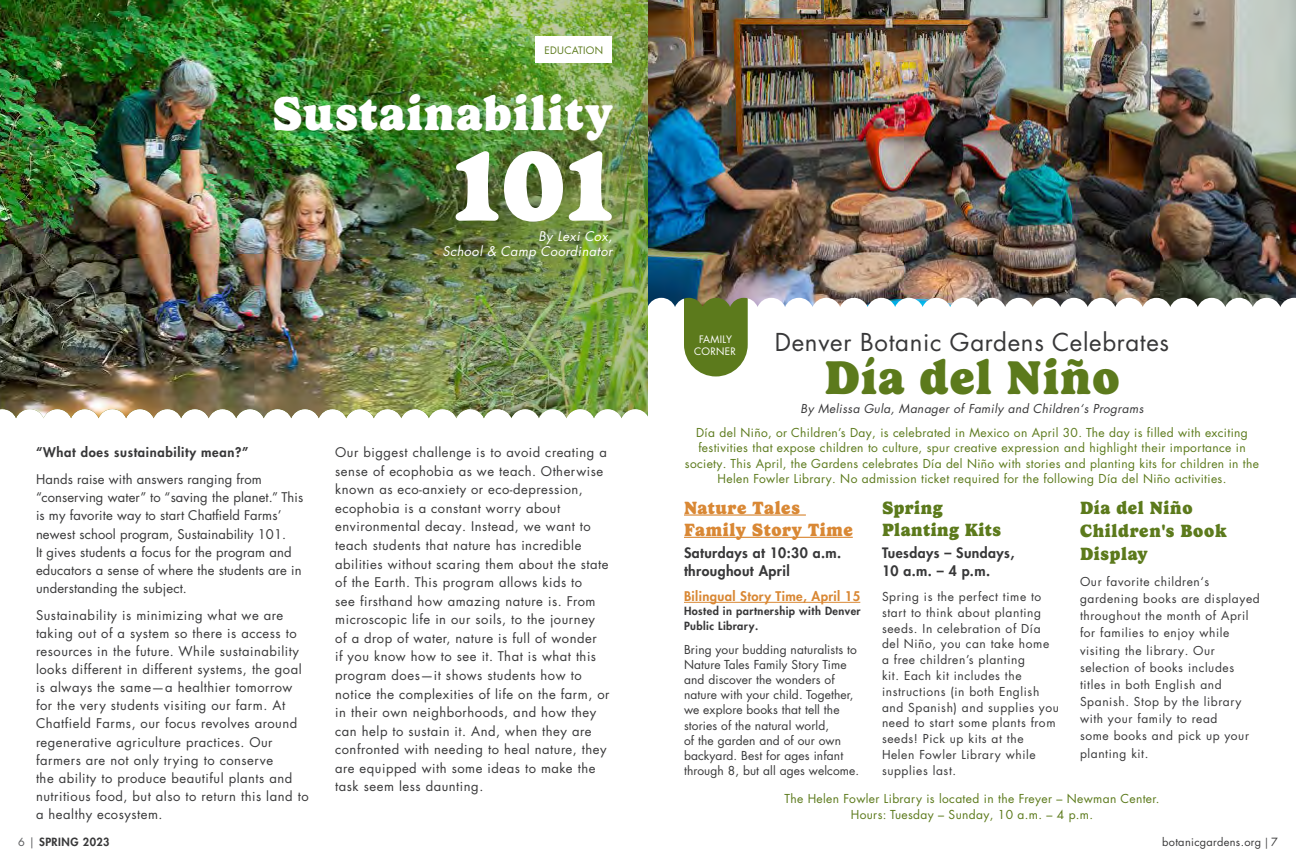
<style>
.page{position:relative;width:1296px;height:864px;background:#fff}
.page>*{position:absolute;margin:0;border:0;box-sizing:border-box;transform-origin:0 0}
.t1{font:900 100px "Gelica";color:#fff}
.t2{font:900 48px "Gelica";letter-spacing:.03em;color:#fff}
.t3{font:900 48px "Gelica";letter-spacing:.03em;color:#5c7a1c}
.t4{font:24px "Futura LT Pro";letter-spacing:.03em;color:#383839}
.t5{font:900 18px/22.8px "Gelica";letter-spacing:.035em;color:#5c7a1c}
.t6{font:900 18px/22.3px "Gelica";letter-spacing:.035em;color:#d98835}
.t7{font:800 14px/17.5px "Futura LT Pro";letter-spacing:.03em;color:#383839}
.t8{font:13px/18.6px "Futura LT Pro";letter-spacing:.04em;color:#383839}
.t9{font:13px/18.1px "Futura LT Pro";letter-spacing:.01em;color:#383839}
.t10{font:italic 13px/15.6px "Futura LT Pro";letter-spacing:.03em;color:#fff;text-align:right}
.t11{font:800 13px "Futura LT Pro";letter-spacing:.05em;color:#383839}
.t12{font:800 13px "Futura LT Pro";letter-spacing:.03em;color:#d98835}
.t13{font:12px/15.8px "Futura LT Pro";letter-spacing:.05em;color:#383839}
.t14{font:12px/15.1px "Futura LT Pro";letter-spacing:.03em;color:#5c7a1c;text-align:center}
.t15{font:12px/15.1px "Futura LT Pro";letter-spacing:.01em;color:#383839}
.t16{font:italic 12px "Futura LT Pro";letter-spacing:.03em;color:#383839}
.t17{font:800 11px/15.1px "Futura LT Pro";letter-spacing:.04em;color:#383839}
.t18{font:11px "Futura LT Pro";letter-spacing:.03em;color:#383839}
.t19{font:10px/12px "Futura LT Pro";letter-spacing:.03em;color:#fff;text-align:center}
.t20{font:10px "Futura LT Pro";letter-spacing:.03em;color:#5c7a1c}
.s1{font-weight:400;color:#5c5d5f}
.s2{font-family:"Minion Pro"}
</style>
<div class="page">
<hr style="left:684px;top:514px;width:122px;height:2px;background:#d98835">
<hr style="left:684px;top:537px;width:169px;height:1px;background:#d98835">
<hr style="left:684px;top:602px;width:176px;height:1px;background:#d98835">
<svg style="left:684px;top:307px;width:64px;height:69px;background:#6b8632"></svg>
<img style="left:648px;top:0;width:648px;height:307px">
<img style="left:0;top:0;width:648px;height:418px">
<div style="left:536px;top:36px;width:76px;height:27px;background:#fff"></div>
<p class="t20" style="left:545px;top:43px;width:60px">EDUCATION</p>
<h2 class="t2" style="left:272px;top:86px;width:342px">Sustainability</h2>
<h1 class="t1" style="left:455px;top:127px;width:159px">101</h1>
<p class="t10" style="left:442px;top:228px;width:171px">By Lexi Cox,<br>School &amp; Camp Coordinator</p>
<p class="t11" style="left:36px;top:442px;width:214px">“What does sustainability mean?”</p>
<p class="t9" style="left:36px;top:470px;width:269px">Hands raise with answers ranging from “conserving water” to “saving the planet.” This is my favorite way to start Chatfield Farms’ newest school program, Sustainability 101.<br>It gives students a focus for the program and educators a sense of where the students are in understanding the subject.</p>
<p class="t8" style="left:36px;top:606px;width:274px;line-height:18.1px">Sustainability is minimizing what we are taking out of a system so there is access to resources in the future. While sustainability looks different in different systems, the goal is always the same—a healthier tomorrow for the very students visiting our farm. At Chatfield Farms, our focus revolves around regenerative agriculture practices. Our farmers are not only trying to conserve<br>the ability to produce beautiful plants and nutritious food, but also to return this land to a healthy ecosystem.</p>
<p class="t8" style="left:335px;top:443px;width:276px">Our biggest challenge is to avoid creating a sense of ecophobia as we teach. Otherwise known as eco-anxiety or eco-depression, ecophobia is a constant worry about environmental decay. Instead, we want to teach students that nature has incredible abilities without scaring them about the state of the Earth. This program allows kids to<br>see firsthand how amazing nature is. From microscopic life in our soils, to the journey of a drop of water, nature is full of wonder<br>if you know how to see it. That is what this program does—it shows students how to notice the complexities of life on the farm, or in their own neighborhoods, and how they can help to sustain it. And, when they are confronted with needing to heal nature, they are equipped with some ideas to make the task seem less daunting.</p>
<h3 class="t4" style="left:775px;top:326px;width:396px">Denver Botanic Gardens Celebrates</h3>
<h2 class="t3" style="left:824px;top:349px;width:297px">Día del Niño</h2>
<p class="t16" style="left:801px;top:401px;width:344px">By Melissa Gula, Manager of Family and Children‘s Programs</p>
<p class="t14" style="left:685px;top:425px;width:576px">Día del Niño, or Children’s Day, is celebrated in Mexico on April 30. The day is filled with exciting festivities that expose children to culture, spur creative expression and highlight their importance in society. This April, the Gardens celebrates Día del Niño with stories and planting kits for children in the Helen Fowler Library. No admission ticket required for the following Día del Niño activities.</p>
<h3 class="t6" style="left:684px;top:497px;width:170px">Nature Tales<br>Family Story Time</h3>
<p class="t7" style="left:684px;top:544px;width:159px">Saturdays at 10:30 a.m. throughout April</p>
<p class="t12" style="left:684px;top:586px;width:178px">Bilingual Story Time, April 15</p>
<p class="t17" style="left:684px;top:603px;width:178px">Hosted in partnership with Denver<br>Public Library.</p>
<p class="t15" style="left:684px;top:642px;width:177px">Bring your budding naturalists to<br>Nature Tales Family Story Time and discover the wonders of nature with your child. Together, we explore books that tell the stories of the natural world,<br>of the garden and of our own backyard. Best for ages infant through 8, but all ages welcome.</p>
<p class="t19" style="left:694px;top:333px;width:43px">FAMILY<br>CORNER</p>
<h3 class="t5" style="left:1080px;top:496px;width:148px">Día del Niño<br>Children's Book<br>Display</h3>
<p class="t13" style="left:1080px;top:573px;width:181px;line-height:17.2px">Our favorite children‘s gardening books are displayed throughout the month of April for families to enjoy while visiting the library. Our selection of books includes titles in both English and<br>Spanish. Stop by the library with your family to read<br>some books and pick up your planting kit.</p>
<p class="t14" style="left:785px;top:791px;width:376px">The Helen Fowler Library is located in the Freyer – Newman Center.<br>Hours: Tuesday – Sunday, 10 a.m. – 4 p.m.</p>
<h3 class="t5" style="left:882px;top:497px;width:121px;line-height:22.4px">Spring<br>Planting Kits</h3>
<p class="t7" style="left:882px;top:544px;width:134px">Tuesdays – Sundays,<br>10 a.m. – 4 p.m.</p>
<p class="t13" style="left:882px;top:588px;width:178px">Spring is the perfect time to start to think about planting seeds. In celebration of Día del Niño, you can take home a free children’s planting<br>kit. Each kit includes the instructions (in both English and Spanish) and supplies you need to start some plants from seeds! Pick up kits at the<br>Helen Fowler Library while supplies last.</p>
<p class="t17" style="left:18px;top:834px;width:93px"><span class="s1">6 |</span> SPRING 2023</p>
<p class="t18" style="left:1162px;top:834px;width:117px">botanicgardens.org <span class="s2">|</span> 7</p>
</div>
